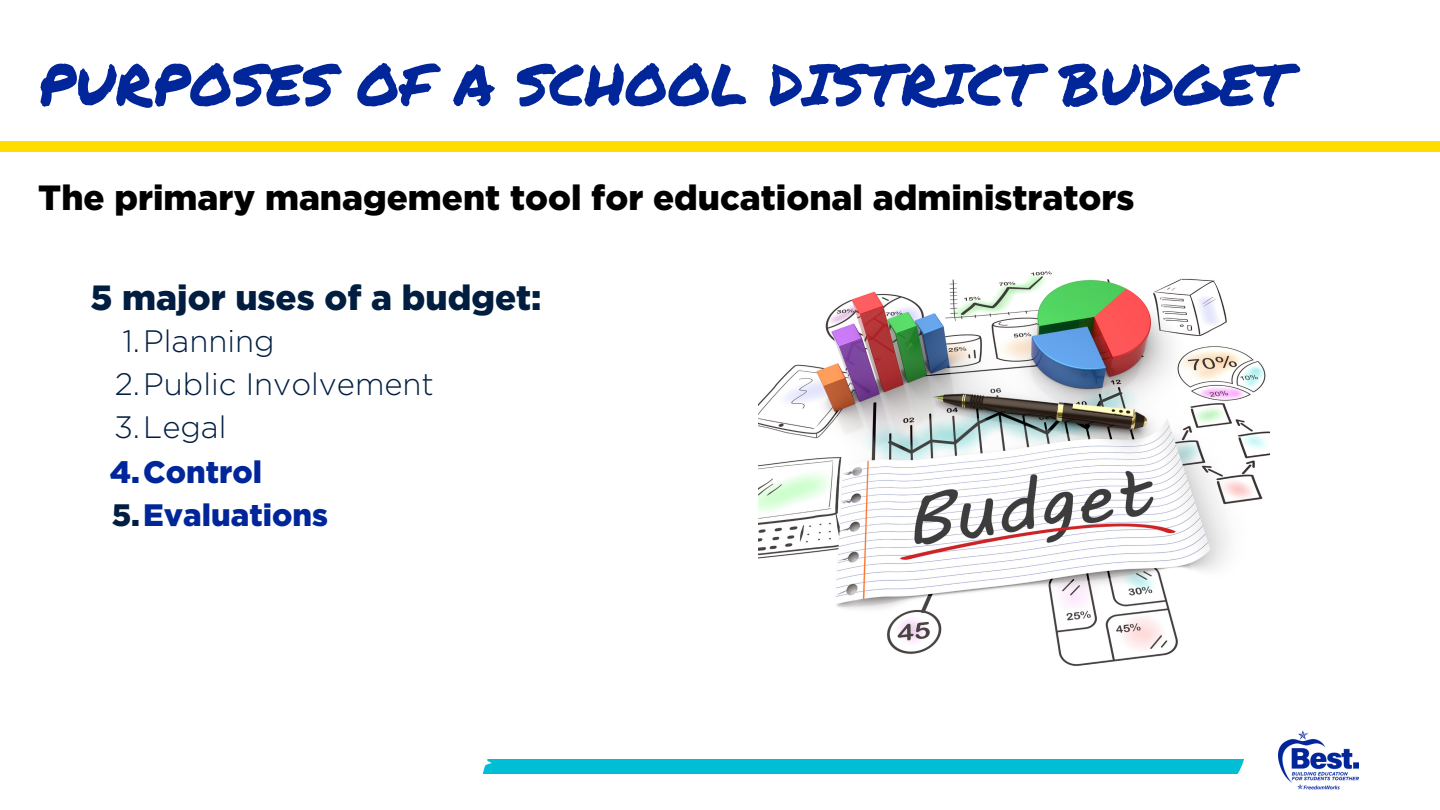
<style>
.page{position:relative;width:1440px;height:810px;background:#fff}
.page>*{position:absolute;margin:0;border:0;box-sizing:border-box;transform-origin:0 0}
.t1{font:57.8px "Permanent Marker";color:#00269a}
.t2{font:900 35px "Gotham";color:#000}
.t3{font:900 35px "Gotham";color:#011e41}
.t4{font:300 31px "Gotham";color:#011e41}
.t5{font:900 31px "Gotham";color:#00269a}
.s1{color:#011e41}
</style>
<div class="page">
<div style="left:0;top:141px;width:1440px;height:11px;background:#fd0"></div>
<img style="left:1279px;top:730px;width:80px;height:60px">
<div style="left:483px;top:759px;width:761px;height:14px;background:#00bed6"></div>
<img style="left:758px;top:271px;width:512px;height:395px">
<p class="t1" style="left:38px;top:42px;width:1254px">PURPOSES OF A SCHOOL DISTRICT BUDGET</p>
<p class="t2" style="left:38px;top:178px;width:1098px">The primary management tool for educational administrators</p>
<p class="t3" style="left:91px;top:278px;width:453px">5 major uses of a budget:</p>
<p class="t4" style="left:123px;top:328px;width:154px">1.Planning</p>
<p class="t4" style="left:115px;top:370px;width:321px">2.Public Involvement</p>
<p class="t4" style="left:114px;top:413px;width:114px">3.Legal</p>
<p class="t5" style="left:110px;top:454px;width:154px">4.Control</p>
<p class="t5" style="left:112px;top:497px;width:218px"><span class="s1">5.</span>Evaluations</p>
</div>
